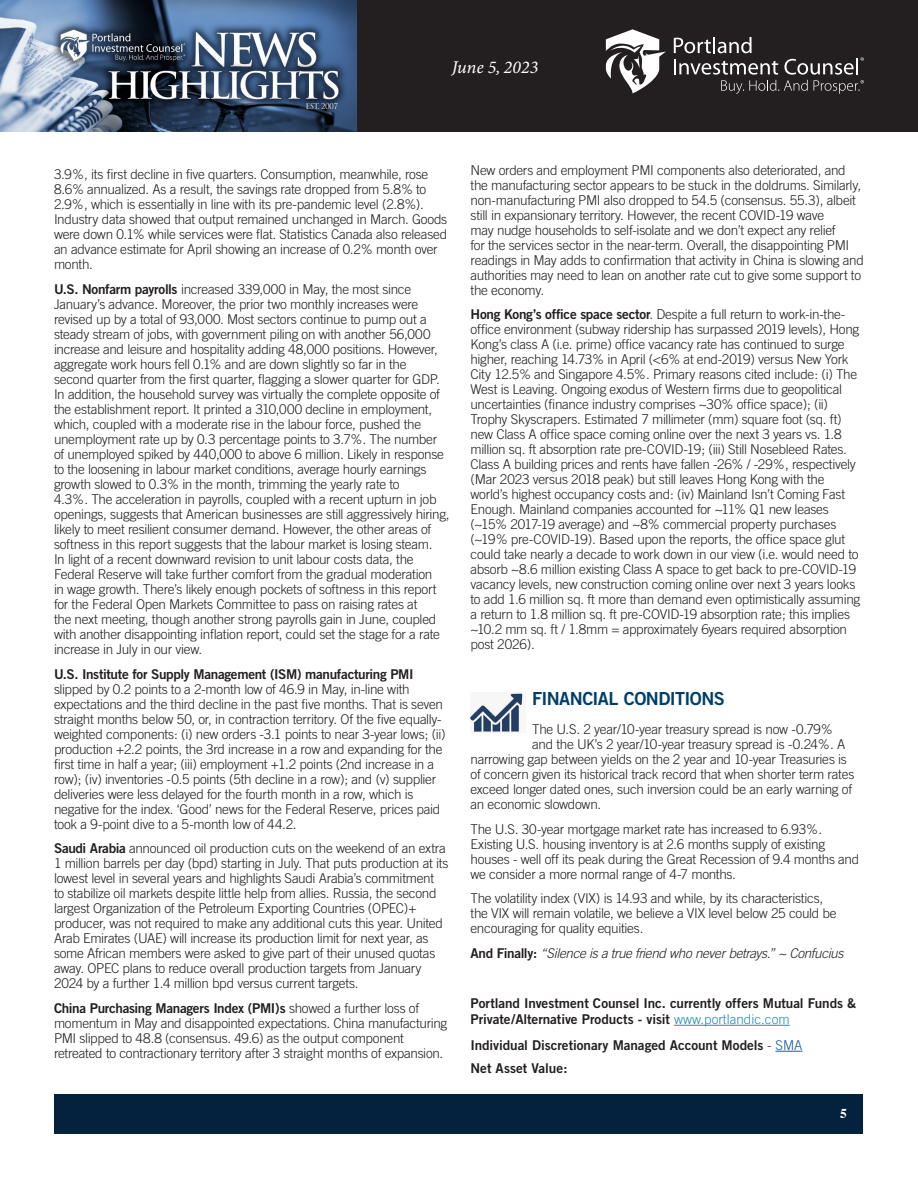
<style>
.page{position:relative;width:918px;height:1188px;background:#fff}
.page>*{position:absolute;margin:0;border:0;box-sizing:border-box;transform-origin:0 0}
.Article_-_Body{font:18px "Trade Gothic Bold Two";letter-spacing:-.03em;color:#003e69}
.t1{font:italic 18px "Minion Variable Concept";color:#fff}
.Article_-_Body-2{font:300 13.5px/15px "Trade Gothic";letter-spacing:-.02em;color:#231f20}
.Article_-_Body-3{font:13.5px/16.2px "Trade Gothic Bold Two";letter-spacing:-.005em;color:#231f20}
.Article_-_Body-4{font:italic 300 13.5px "Trade Gothic";letter-spacing:-.025em;color:#231f20}
.t2{font:700 13.5px "Times";color:#fff}
.s1{font-family:"Trade Gothic Bold Two";font-weight:400}
.s2{font-family:"Trade Gothic Bold Two";font-weight:400;font-style:normal}
.s3{font-family:"Trade Gothic";font-weight:300;color:#218cb6}
.s4{font-family:"Trade Gothic";font-weight:300}
.s5{font-family:"Trade Gothic";font-weight:300;color:#175d9e}
</style>
<div class="page">
<div style="left:356px;top:0;width:562px;height:132px;background:#231f20"></div>
<img style="left:0;top:0;width:356px;height:132px">
<svg style="left:674px;top:37px;width:190px;height:57px"></svg>
<svg style="left:606px;top:29px;width:60px;height:64px"></svg>
<div style="left:55px;top:1094px;width:808px;height:39px;background:#04213e"></div>
<hr style="left:674px;top:1025px;width:116px;height:1px;background:#218cb6">
<svg style="left:775px;top:1051px;width:27px;height:1px"></svg>
<img style="left:471px;top:693px;width:52px;height:39px">
<h1 class="t1" style="left:452px;top:55px;width:88px">June 5, 2023</h1>
<p class="Article_-_Body-2" style="left:54px;top:167px;width:395px">3.9%, its first decline in five quarters. Consumption, meanwhile, rose 8.6% annualized. As a result, the savings rate dropped from 5.8% to 2.9%, which is essentially in line with its pre-pandemic level (2.8%).<br>Industry data showed that output remained unchanged in March. Goods were down 0.1% while services were flat. Statistics Canada also released an advance estimate for April showing an increase of 0.2% month over month.</p>
<p class="Article_-_Body-2" style="left:54px;top:281px;width:397px"><span class="s1">U.S. Nonfarm payrolls</span> increased 339,000 in May, the most since January’s advance. Moreover, the prior two monthly increases were revised up by a total of 93,000. Most sectors continue to pump out a steady stream of jobs, with government piling on with another 56,000 increase and leisure and hospitality adding 48,000 positions. However, aggregate work hours fell 0.1% and are down slightly so far in the second quarter from the first quarter, flagging a slower quarter for GDP.<br>In addition, the household survey was virtually the complete opposite of the establishment report. It printed a 310,000 decline in employment, which, coupled with a moderate rise in the labour force, pushed the unemployment rate up by 0.3 percentage points to 3.7%. The number of unemployed spiked by 440,000 to above 6 million. Likely in response to the loosening in labour market conditions, average hourly earnings growth slowed to 0.3% in the month, trimming the yearly rate to<br>4.3%. The acceleration in payrolls, coupled with a recent upturn in job openings, suggests that American businesses are still aggressively hiring, likely to meet resilient consumer demand. However, the other areas of softness in this report suggests that the labour market is losing steam.<br>In light of a recent downward revision to unit labour costs data, the Federal Reserve will take further comfort from the gradual moderation<br>in wage growth. There’s likely enough pockets of softness in this report for the Federal Open Markets Committee to pass on raising rates at<br>the next meeting, though another strong payrolls gain in June, coupled with another disappointing inflation report, could set the stage for a rate increase in July in our view.</p>
<p class="Article_-_Body-2" style="left:54px;top:666px;width:393px"><span class="s1">U.S. Institute for Supply Management (ISM) manufacturing PMI </span>slipped by 0.2 points to a 2-month low of 46.9 in May, in-line with expectations and the third decline in the past five months. That is seven straight months below 50, or, in contraction territory. Of the five equally&shy;weighted components: (i) new orders -3.1 points to near 3-year lows; (ii) production +2.2 points, the 3rd increase in a row and expanding for the first time in half a year; (iii) employment +1.2 points (2nd increase in a row); (iv) inventories -0.5 points (5th decline in a row); and (v) supplier deliveries were less delayed for the fourth month in a row, which is negative for the index. ‘Good’ news for the Federal Reserve, prices paid took a 9-point dive to a 5-month low of 44.2.</p>
<p class="Article_-_Body-2" style="left:54px;top:841px;width:396px"><span class="s1">Saudi Arabia</span> announced oil production cuts on the weekend of an extra 1 million barrels per day (bpd) starting in July. That puts production at its lowest level in several years and highlights Saudi Arabia’s commitment<br>to stabilize oil markets despite little help from allies. Russia, the second largest Organization of the Petroleum Exporting Countries (OPEC)+ producer, was not required to make any additional cuts this year. United Arab Emirates (UAE) will increase its production limit for next year, as some African members were asked to give part of their unused quotas away. OPEC plans to reduce overall production targets from January 2024 by a further 1.4 million bpd versus current targets.</p>
<p class="Article_-_Body-2" style="left:54px;top:1001px;width:395px"><span class="s1">China Purchasing Managers Index (PMI)s</span> showed a further loss of momentum in May and disappointed expectations. China manufacturing PMI slipped to 48.8 (consensus. 49.6) as the output component retreated to contractionary territory after 3 straight months of expansion.</p>
<p class="Article_-_Body-2" style="left:471px;top:162px;width:395px">New orders and employment PMI components also deteriorated, and the manufacturing sector appears to be stuck in the doldrums. Similarly, non-manufacturing PMI also dropped to 54.5 (consensus. 55.3), albeit still in expansionary territory. However, the recent COVID-19 wave<br>may nudge households to self-isolate and we don’t expect any relief<br>for the services sector in the near-term. Overall, the disappointing PMI readings in May adds to confirmation that activity in China is slowing and authorities may need to lean on another rate cut to give some support to the economy.</p>
<p class="Article_-_Body-2" style="left:471px;top:307px;width:391px"><span class="s1">Hong Kong’s office space sector</span>. Despite a full return to work-in-the&shy;office environment (subway ridership has surpassed 2019 levels), Hong Kong’s class A (i.e. prime) office vacancy rate has continued to surge higher, reaching 14.73% in April (&lt;6% at end-2019) versus New York City 12.5% and Singapore 4.5%. Primary reasons cited include: (i) The West is Leaving. Ongoing exodus of Western firms due to geopolitical uncertainties (finance industry comprises ~30% office space); (ii)<br>Trophy Skyscrapers. Estimated 7 millimeter (mm) square foot (sq. ft) new Class A office space coming online over the next 3 years vs. 1.8 million sq. ft absorption rate pre-COVID-19; (iii) Still Nosebleed Rates.<br>Class A building prices and rents have fallen -26% / -29%, respectively (Mar 2023 versus 2018 peak) but still leaves Hong Kong with the world’s highest occupancy costs and: (iv) Mainland Isn’t Coming Fast Enough. Mainland companies accounted for ~11% Q1 new leases (~15% 2017-19 average) and ~8% commercial property purchases (~19% pre-COVID-19). Based upon the reports, the office space glut could take nearly a decade to work down in our view (i.e. would need to absorb ~8.6 million existing Class A space to get back to pre-COVID-19 vacancy levels, new construction coming online over next 3 years looks to add 1.6 million sq. ft more than demand even optimistically assuming a return to 1.8 million sq. ft pre-COVID-19 absorption rate; this implies ~10.2 mm sq. ft / 1.8mm = approximately 6years required absorption post 2026).</p>
<p class="Article_-_Body" style="left:532px;top:688px;width:194px">FINANCIAL CONDITIONS</p>
<p class="Article_-_Body-2" style="left:532px;top:721px;width:302px">The U.S. 2 year/10-year treasury spread is now -0.79%</p>
<p class="Article_-_Body-2" style="left:532px;top:736px;width:315px">and the UK’s 2 year/10-year treasury spread is -0.24%. A</p>
<p class="Article_-_Body-2" style="left:471px;top:751px;width:378px">narrowing gap between yields on the 2 year and 10-year Treasuries is</p>
<p class="Article_-_Body-2" style="left:471px;top:766px;width:385px">of concern given its historical track record that when shorter term rates</p>
<p class="Article_-_Body-2" style="left:471px;top:781px;width:383px">exceed longer dated ones, such inversion could be an early warning of</p>
<p class="Article_-_Body-2" style="left:471px;top:796px;width:132px">an economic slowdown.</p>
<p class="Article_-_Body-2" style="left:471px;top:821px;width:390px">The U.S. 30-year mortgage market rate has increased to 6.93%.<br>Existing U.S. housing inventory is at 2.6 months supply of existing houses - well off its peak during the Great Recession of 9.4 months and we consider a more normal range of 4-7 months.</p>
<p class="Article_-_Body-2" style="left:471px;top:891px;width:368px">The volatility index (VIX) is 14.93 and while, by its characteristics, the VIX will remain volatile, we believe a VIX level below 25 could be encouraging for quality equities.</p>
<p class="Article_-_Body-4" style="left:471px;top:945px;width:374px"><span class="s2">And Finally:</span> “Silence is a true friend who never betrays.” ~ Confucius</p>
<p class="Article_-_Body-3" style="left:471px;top:995px;width:387px">Portland Investment Counsel Inc. currently offers Mutual Funds &amp;<br>Private/Alternative Products - visit <span class="s3">www.portlandic.com</span></p>
<p class="Article_-_Body-3" style="left:471px;top:1037px;width:333px">Individual Discretionary Managed Account Models <span class="s4">-</span> <span class="s5">SMA</span></p>
<p class="Article_-_Body-3" style="left:471px;top:1060px;width:99px">Net Asset Value:</p>
<p class="t2" style="left:840px;top:1100px;width:8px">5</p>
</div>
